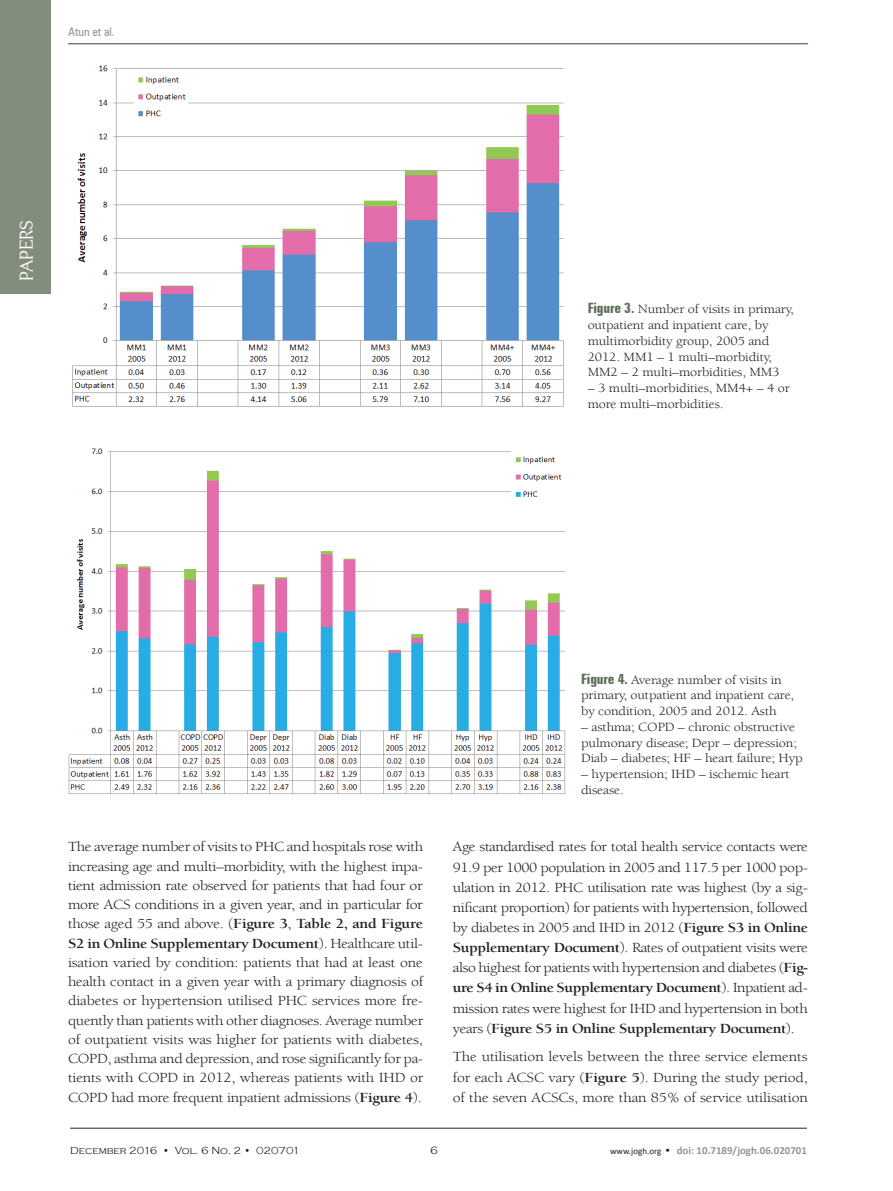
<style>
.page{position:relative;width:893px;height:1191px;background:#fff}
.page>*{position:absolute;margin:0;border:0;box-sizing:border-box;transform-origin:0 0}
.t1{font:18px "Centabel";color:#fff}
.t2{font:14.25px/19.2px "Berkeley Std";letter-spacing:-.02em;color:#231f20;text-align:justify;scale:1.11 1}
.t3{font:12.9px/15.8px "Berkeley Std";letter-spacing:-.01em;color:#231f20;scale:1.11 1}
.t4{font:condensed 12px "Zurich BT";color:#939598}
.t5{font:700 10.95px "Calibri";color:#939598}
.t6{font:300 10.95px "Copperplate Gothic";color:#231f20}
.t7{font:300 10.5px "Copperplate Gothic";color:#231f20}
.s1{font-family:"Zurich BT";font-weight:700;font-stretch:extra-condensed;font-size:14.25px;color:#5f6f5b}
.s2{font-weight:700}
.s3{font-weight:400;font-size:9px;color:#231f20}
.s4{font-family:"Copperplate Gothic";font-weight:300;color:#231f20}
</style>
<div class="page">
<hr style="left:70px;top:1128px;width:737px;height:1px;background:#231f20">
<hr style="left:68px;top:44px;width:740px;height:1px;background:#244d32">
<div style="left:0;top:0;width:51px;height:293px;background:#838d7c"></div>
<img style="left:72px;top:65px;width:492px;height:342px">
<img style="left:68px;top:448px;width:498px;height:346px">
<p class="t4" style="left:68px;top:25px;width:48px">Atun et al.</p>
<p class="t1" style="left:13px;top:281px;width:103px;rotate:-90deg">VIEWPOINTS</p>
<p class="t1" style="left:16px;top:281px;width:62px;rotate:-90deg">Papers</p>
<p class="t3" style="left:588px;top:301px;width:187px"><span class="s1">Figure 3.</span> Number of visits in primary, outpatient and inpatient care, by multimorbidity group, 2005 and 2012. MM1 – 1 multi–morbidity, MM2 – 2 multi–morbidities, MM3</p>
<p class="t3" style="left:588px;top:380px;width:184px">– 3 multi–morbidities, MM4+ – 4 or more multi–morbidities.</p>
<p class="t3" style="left:581px;top:672px;width:193px"><span class="s1">Figure 4.</span> Average number of visits in primary, outpatient and inpatient care, by condition, 2005 and 2012. Asth</p>
<p class="t3" style="left:581px;top:719px;width:201px">– asthma; COPD – chronic obstructive pulmonary disease; Depr – depression;<br>Diab – diabetes; HF – heart failure; Hyp</p>
<p class="t3" style="left:581px;top:766px;width:189px">– hypertension; IHD – ischemic heart disease.</p>
<p class="t2" style="left:68px;top:837px;width:322px">The average number of visits to PHC and hospitals rose with increasing age and multi–morbidity, with the highest inpa&shy;tient admission rate observed for patients that had four or more ACS conditions in a given year, and in particular for those aged 55 and above. (<span class="s2">Figure 3</span>, <span class="s2">Table 2, and Figure S2 in Online Supplementary Document</span>). Healthcare util&shy;isation varied by condition: patients that had at least one health contact in a given year with a primary diagnosis of diabetes or hypertension utilised PHC services more fre&shy;quently than patients with other diagnoses. Average number of outpatient visits was higher for patients with diabetes, COPD, asthma and depression, and rose significantly for pa&shy;tients with COPD in 2012, whereas patients with IHD or COPD had more frequent inpatient admissions (<span class="s2">Figure 4</span>).</p>
<p class="t2" style="left:453px;top:837px;width:321px;line-height:20.1px">Age standardised rates for total health service contacts were 91.9 per 1000 population in 2005 and 117.5 per 1000 pop&shy;ulation in 2012. PHC utilisation rate was highest (by a sig&shy;nificant proportion) for patients with hypertension, followed by diabetes in 2005 and IHD in 2012 (<span class="s2">Figure S3 in Online Supplementary Document</span>). Rates of outpatient visits were also highest for patients with hypertension and diabetes (<span class="s2">Fig&shy;ure S4 in Online Supplementary Document</span>). Inpatient ad&shy;mission rates were highest for IHD and hypertension in both years (<span class="s2">Figure S5 in Online Supplementary Document</span>).</p>
<p class="t2" style="left:453px;top:1047px;width:321px;line-height:20.1px">The utilisation levels between the three service elements for each ACSC vary (<span class="s2">Figure 5</span>). During the study period, of the seven ACSCs, more than 85% of service utilisation</p>
<p class="t7" style="left:70px;top:1144px;width:231px">December 2016 • Vol. 6 No. 2 • 020701</p>
<p class="t6" style="left:430px;top:1144px;width:9px">6</p>
<p class="t5" style="left:610px;top:1143px;width:198px"><span class="s3">www.jogh.org</span> <span class="s4">•</span> doi: 10.7189/jogh.06.020701</p>
</div>
